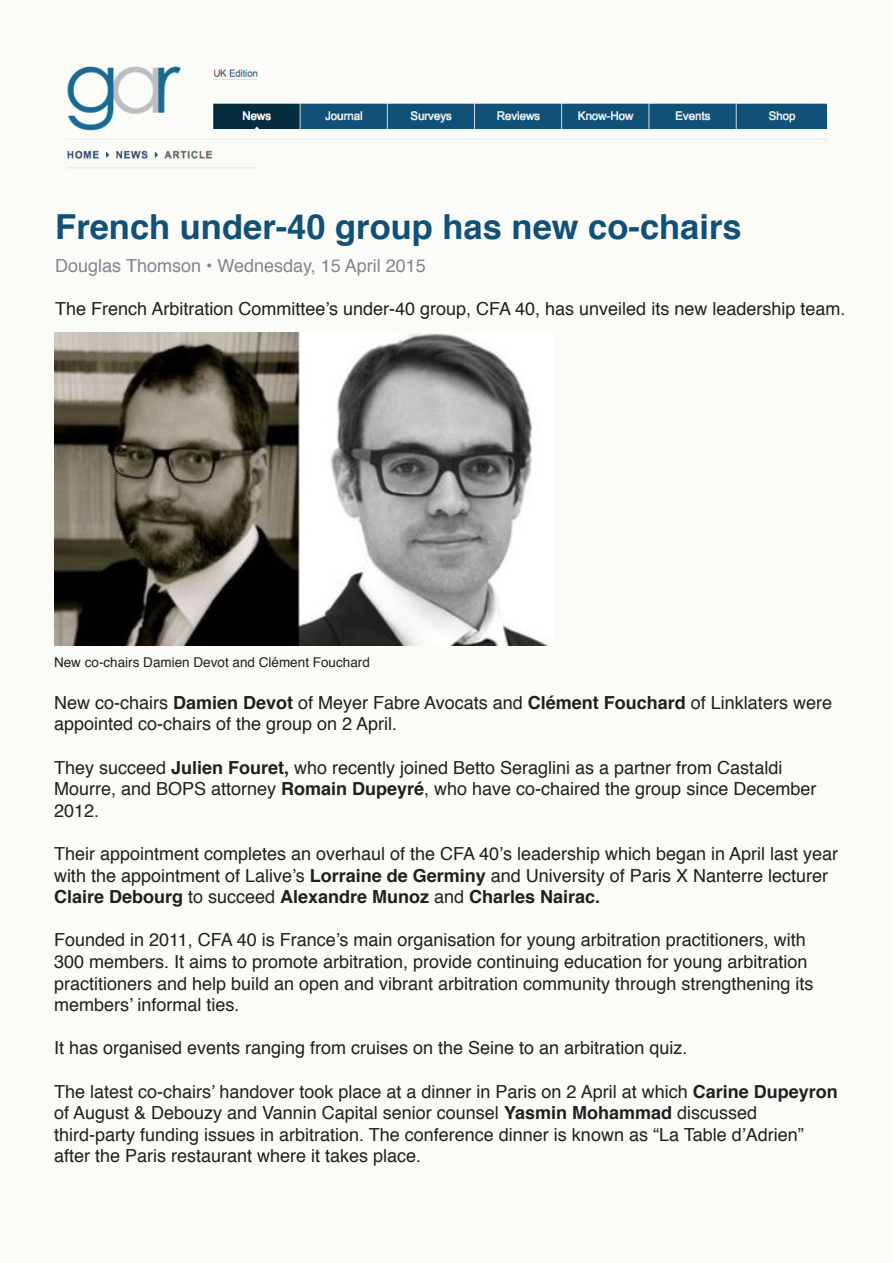
<style>
.page{position:relative;width:893px;height:1263px;background:#fbfbf8}
.page>*{position:absolute;margin:0;border:0;box-sizing:border-box;transform-origin:0 0}
.t1{font:700 34.5px "Helvetica";color:#115077}
.t2{font:18px/21.6px "Helvetica";color:#231f20}
.t3{font:18px "Helvetica";color:#89838e}
.t4{font:13.5px "Helvetica";color:#231f20}
.s1{font-weight:700}
</style>
<div class="page">
<img style="left:67px;top:66px;width:760px;height:102px">
<img style="left:54px;top:333px;width:493px;height:312px">
<p class="t1" style="left:55px;top:198px;width:688px">French under-40 group has new co-chairs</p>
<p class="t3" style="left:55px;top:251px;width:372px">Douglas Thomson • Wednesday, 15 April 2015</p>
<p class="t2" style="left:55px;top:298px;width:792px">The French Arbitration Committee’s under-40 group, CFA 40, has unveiled its new leadership team.</p>
<p class="t4" style="left:54px;top:652px;width:317px">New co-chairs Damien Devot and Clément Fouchard</p>
<p class="t2" style="left:54px;top:692px;width:779px">New co-chairs <span class="s1">Damien Devot</span> of Meyer Fabre Avocats and <span class="s1">Clément Fouchard</span> of Linklaters were appointed co-chairs of the group on 2 April.</p>
<p class="t2" style="left:54px;top:757px;width:764px">They succeed <span class="s1">Julien Fouret,</span> who recently joined Betto Seraglini as a partner from Castaldi<br>Mourre, and BOPS attorney <span class="s1">Romain Dupeyré</span>, who have co-chaired the group since December<br>2012.</p>
<p class="t2" style="left:54px;top:843px;width:786px">Their appointment completes an overhaul of the CFA 40’s leadership which began in April last year with the appointment of Lalive’s <span class="s1">Lorraine de Germiny</span> and University of Paris X Nanterre lecturer<br><span class="s1">Claire Debourg</span> to succeed <span class="s1">Alexandre Munoz</span> and <span class="s1">Charles Nairac.</span></p>
<p class="t2" style="left:54px;top:930px;width:761px">Founded in 2011, CFA 40 is France’s main organisation for young arbitration practitioners, with 300 members. It aims to promote arbitration, provide continuing education for young arbitration practitioners and help build an open and vibrant arbitration community through strengthening its members’ informal ties.</p>
<p class="t2" style="left:54px;top:1038px;width:635px">It has organised events ranging from cruises on the Seine to an arbitration quiz.</p>
<p class="t2" style="left:54px;top:1081px;width:785px">The latest co-chairs’ handover took place at a dinner in Paris on 2 April at which <span class="s1">Carine Dupeyron </span>of August &amp; Debouzy and Vannin Capital senior counsel <span class="s1">Yasmin Mohammad</span> discussed</p>
<p class="t2" style="left:54px;top:1124px;width:751px">third-party funding issues in arbitration. The conference dinner is known as “La Table d’Adrien” after the Paris restaurant where it takes place.</p>
</div>
